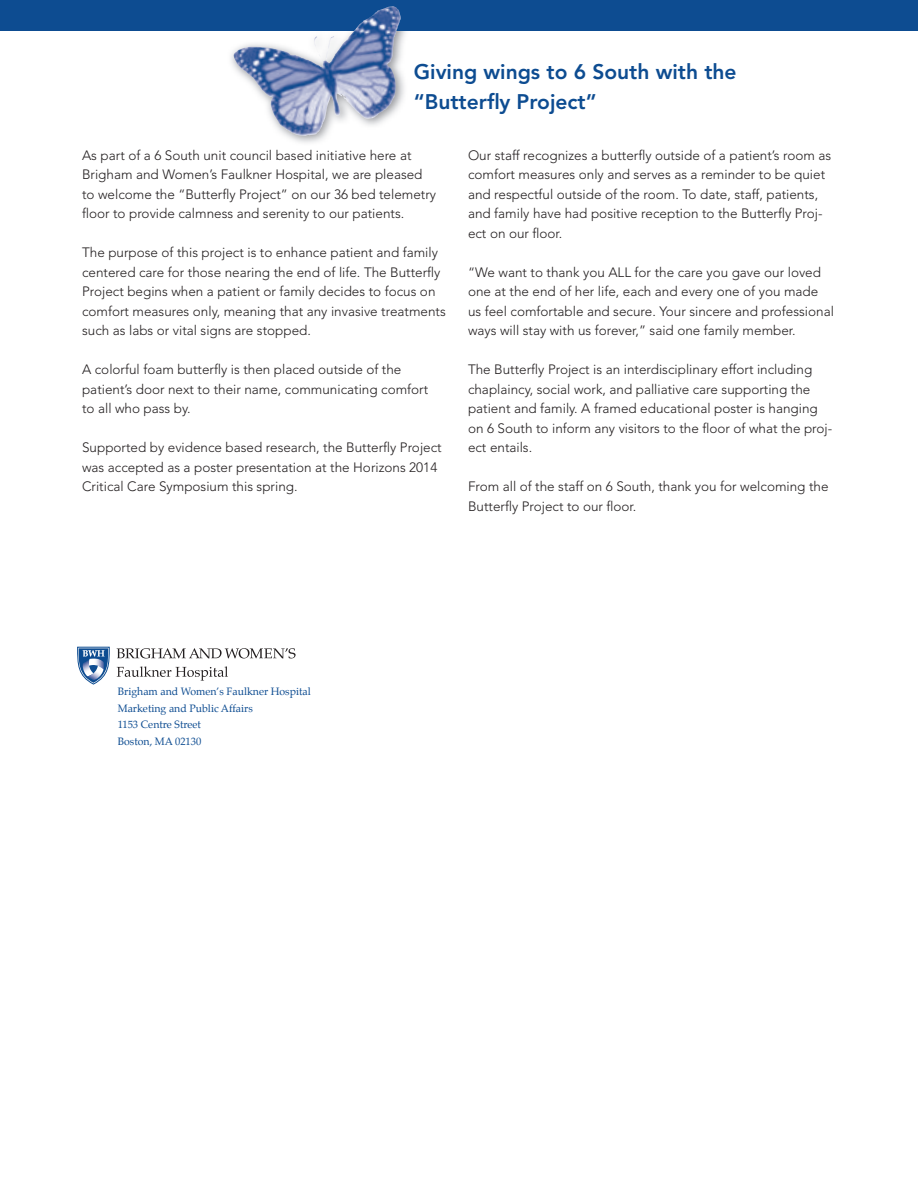
<style>
.page{position:relative;width:918px;height:1188px;background:#fff}
.page>*{position:absolute;margin:0;border:0;box-sizing:border-box;transform-origin:0 0}
.t1{font:800 21px/30px "Avenir";color:#0d4c91}
.t2{font:300 13.5px/19.5px "Avenir";color:#231f20}
.t3{font:10.5px/16.5px "Palatino";color:#0d4c91}
</style>
<div class="page">
<div style="left:0;top:0;width:918px;height:31px;background:#0d4c91"></div>
<svg style="left:77px;top:647px;width:33px;height:37px"></svg>
<svg style="left:117px;top:648px;width:179px;height:11px"></svg>
<svg style="left:117px;top:666px;width:111px;height:15px"></svg>
<img style="left:233px;top:6px;width:169px;height:130px">
<h1 class="t1" style="left:414px;top:58px;width:324px">Giving wings to 6 South with the “Butterfly Project”</h1>
<p class="t2" style="left:82px;top:146px;width:356px">As part of a 6 South unit council based initiative here at Brigham and Women’s Faulkner Hospital, we are pleased to welcome the “Butterfly Project” on our 36 bed telemetry floor to provide calmness and serenity to our patients.</p>
<p class="t2" style="left:82px;top:244px;width:365px">The purpose of this project is to enhance patient and family centered care for those nearing the end of life. The Butterfly Project begins when a patient or family decides to focus on comfort measures only, meaning that any invasive treatments such as labs or vital signs are stopped.</p>
<p class="t2" style="left:82px;top:361px;width:348px">A colorful foam butterfly is then placed outside of the patient’s door next to their name, communicating comfort to all who pass by.</p>
<p class="t2" style="left:82px;top:439px;width:361px">Supported by evidence based research, the Butterfly Project was accepted as a poster presentation at the Horizons 2014<br>Critical Care Symposium this spring.</p>
<p class="t2" style="left:468px;top:146px;width:365px">Our staff recognizes a butterfly outside of a patient’s room as c omfort measures only and serves as a reminder to be quiet and respectful outside of the room. To date, staff, patients, and family have had positive reception to the Butterfly Proj&shy;ect on our floor.</p>
<p class="t2" style="left:468px;top:263px;width:367px">“We want to thank you ALL for the care you gave our loved one at the end of her life, each and every one of you made us feel comfortable and secure. Your sincere and professional ways will stay with us forever,” said one family member.</p>
<p class="t2" style="left:468px;top:361px;width:366px">The Butterfly Project is an interdisciplinary effort including chaplaincy, social work, and palliative care supporting the patient and family. A framed educational poster is hanging on 6 South to inform any visitors to the floor of what the proj&shy;ect entails.</p>
<p class="t2" style="left:468px;top:478px;width:362px">From all of the staff on 6 South, thank you for welcoming the<br>Butterfly Project to our floor.</p>
<p class="t3" style="left:118px;top:684px;width:195px">Brigham and Women’s Faulkner Hospital<br>Marketing and Public Affairs<br>1153 Centre Street<br>Boston, MA 02130</p>
</div>
